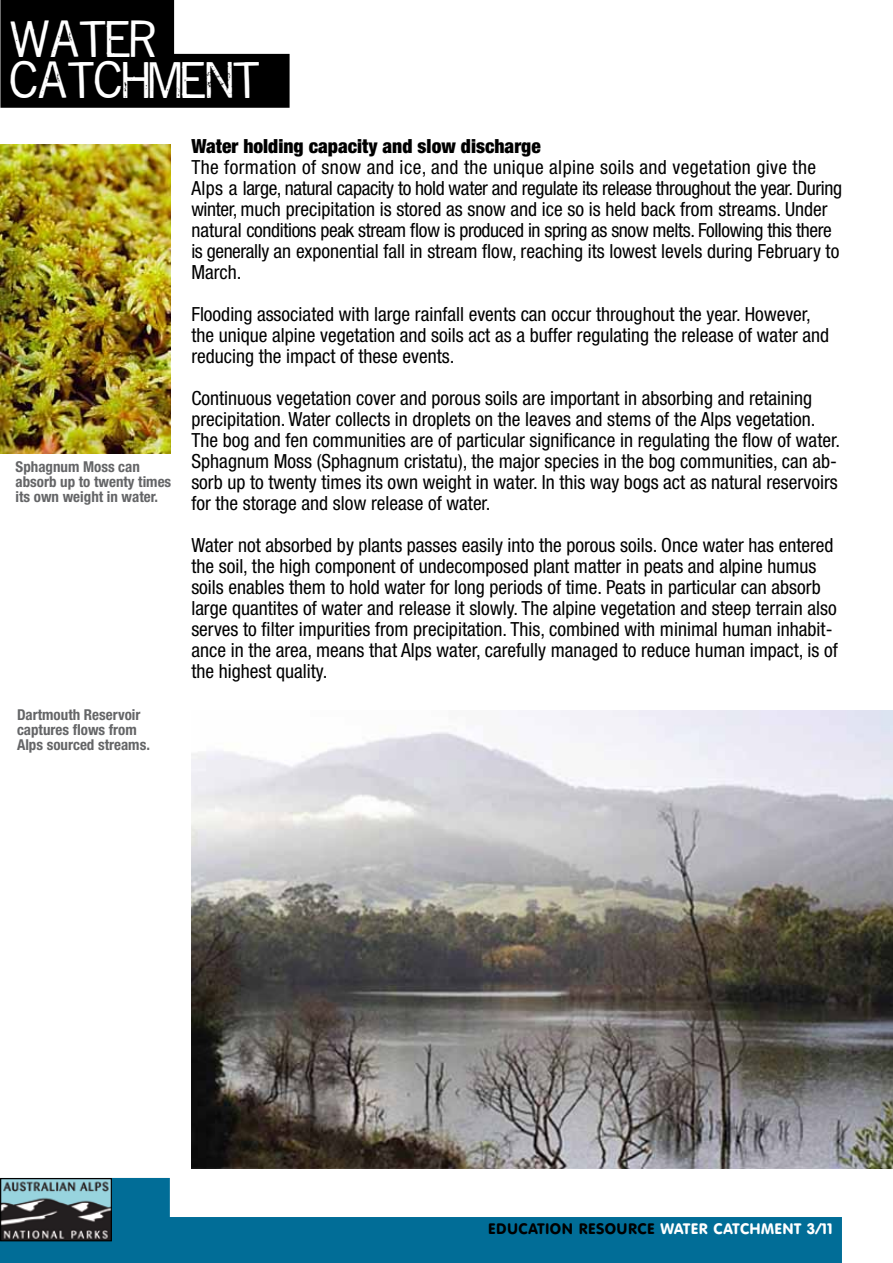
<style>
.page{position:relative;width:893px;height:1263px;background:#fff}
.page>*{position:absolute;margin:0;border:0;box-sizing:border-box;transform-origin:0 0}
.t1{font:39px/40.5px "Reprise Stamp";color:#fff}
.t2{font:condensed 19.5px/21px "Helvetica Neue";color:#000}
.t3{font:900 condensed 19.5px "Helvetica Neue";color:#000}
.t4{font:700 condensed 15px/15px "Helvetica Neue";color:#646567}
.t5{font:15px "VAG Rounded BT";letter-spacing:.03em;color:#fff}
.s1{color:#000}
</style>
<div class="page">
<svg style="left:0;top:1178px;width:842px;height:85px;fill:#016d97"></svg>
<img style="left:2px;top:1180px;width:108px;height:59px">
<div style="left:0;top:1178px;width:112px;height:63px;border:1px solid #000"></div>
<svg style="left:0;top:0;width:290px;height:108px"></svg>
<img style="left:191px;top:710px;width:702px;height:458px">
<img style="left:0;top:145px;width:170px;height:309px">
<h1 class="t1" style="left:10px;top:19px;width:251px">WATER<br>CATCHMENT</h1>
<p class="t4" style="left:16px;top:459px;width:157px">Sphagnum Moss can absorb up to twenty times its own weight in water.</p>
<p class="t4" style="left:17px;top:707px;width:134px">Dartmouth Reservoir captures flows from<br>Alps sourced streams.</p>
<p class="t3" style="left:191px;top:134px;width:351px">Water holding capacity and slow discharge</p>
<p class="t2" style="left:191px;top:156px;width:652px">The formation of snow and ice, and the unique alpine soils and vegetation give the Alps a large, natural capacity to hold water and regulate its release throughout the year. During winter, much precipitation is stored as snow and ice so is held back from streams. Under natural conditions peak stream flow is produced in spring as snow melts. Following this there is generally an exponential fall in stream flow, reaching its lowest levels during February to March.</p>
<p class="t2" style="left:191px;top:303px;width:639px">Flooding associated with large rainfall events can occur throughout the year. However, the unique alpine vegetation and soils act as a buffer regulating the release of water and reducing the impact of these events.</p>
<p class="t2" style="left:191px;top:387px;width:650px">Continuous vegetation cover and porous soils are important in absorbing and retaining precipitation. Water collects in droplets on the leaves and stems of the Alps vegetation.<br>The bog and fen communities are of particular significance in regulating the flow of water.<br>Sphagnum Moss (Sphagnum cristatu), the major species in the bog communities, can ab&shy;sorb up to twenty times its own weight in water. In this way bogs act as natural reservoirs for the storage and slow release of water.</p>
<p class="t2" style="left:191px;top:534px;width:648px">Water not absorbed by plants passes easily into the porous soils. Once water has entered the soil, the high component of undecomposed plant matter in peats and alpine humus soils enables them to hold water for long periods of time. Peats in particular can absorb large quantites of water and release it slowly. The alpine vegetation and steep terrain also serves to filter impurities from precipitation. This, combined with minimal human inhabit&shy;ance in the area, means that Alps water, carefully managed to reduce human impact, is of the highest quality.</p>
<p class="t5" style="left:488px;top:1219px;width:346px"><span class="s1">EDUCATION RESOURCE</span> WATER CATCHMENT 3/11</p>
</div>
